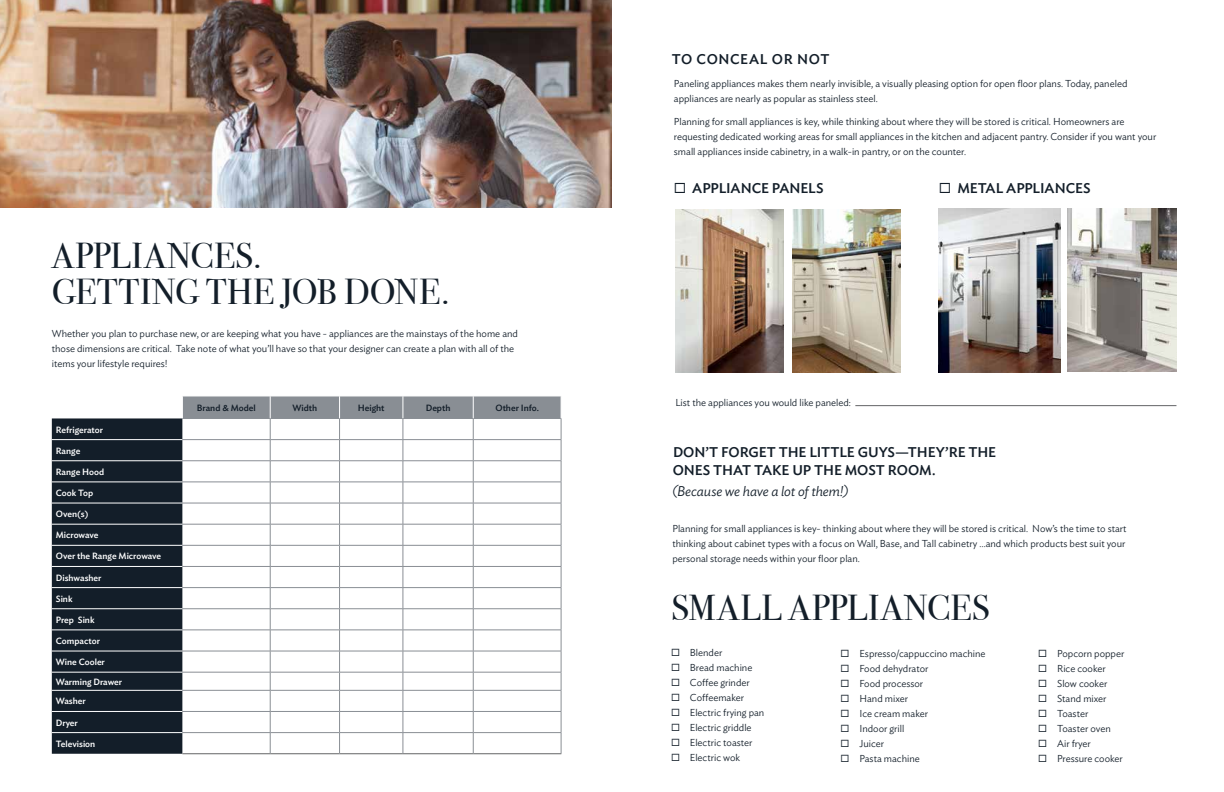
<style>
.page{position:relative;width:1224px;height:792px;background:#fff}
.page>*{position:absolute;margin:0;border:0;box-sizing:border-box;transform-origin:0 0}
.t1{font:36px/36px "Bodoni Svty Two ITCTT";letter-spacing:.005em;color:#131e29}
.t2{font:500 14px/18px "Ideal Sans";letter-spacing:-.005em;color:#131e29}
.t3{font:italic 300 14px "Ideal Sans";letter-spacing:-.01em;color:#131e29}
.t4{font:500 14px "Ideal Sans";letter-spacing:.045em;color:#131e29}
.t5{font:300 10px/15px "Ideal Sans";color:#131e29}
.t6{font:500 9px/19.6px "Ideal Sans";color:#fff}
.t7{font:500 9px "Ideal Sans";color:#131e29}
</style>
<div class="page">
<img style="left:0;top:0;width:612px;height:207px">
<div style="left:52px;top:418px;width:130px;height:336px;background:#131e29"></div>
<hr style="left:182px;top:754px;width:88px;height:1px;background:#636466">
<hr style="left:270px;top:754px;width:70px;height:1px;background:#636466">
<hr style="left:340px;top:754px;width:63px;height:1px;background:#636466">
<hr style="left:403px;top:754px;width:70px;height:1px;background:#636466">
<hr style="left:473px;top:754px;width:88px;height:1px;background:#636466">
<hr style="left:52px;top:439px;width:130px;height:1px;background:#fff">
<hr style="left:52px;top:461px;width:130px;height:1px;background:#fff">
<hr style="left:52px;top:482px;width:130px;height:1px;background:#fff">
<hr style="left:52px;top:503px;width:130px;height:1px;background:#fff">
<hr style="left:52px;top:524px;width:130px;height:1px;background:#fff">
<hr style="left:52px;top:545px;width:130px;height:1px;background:#fff">
<hr style="left:52px;top:566px;width:130px;height:1px;background:#fff">
<hr style="left:52px;top:587px;width:130px;height:1px;background:#fff">
<hr style="left:52px;top:608px;width:130px;height:1px;background:#fff">
<hr style="left:52px;top:630px;width:130px;height:1px;background:#fff">
<hr style="left:52px;top:651px;width:130px;height:1px;background:#fff">
<hr style="left:52px;top:672px;width:130px;height:1px;background:#fff">
<hr style="left:52px;top:690px;width:130px;height:1px;background:#fff">
<hr style="left:52px;top:711px;width:130px;height:1px;background:#fff">
<hr style="left:52px;top:732px;width:130px;height:1px;background:#fff">
<svg style="left:182px;top:396px;width:380px;height:358px"></svg>
<img style="left:676px;top:209px;width:107px;height:163px">
<img style="left:792px;top:209px;width:109px;height:163px">
<img style="left:939px;top:209px;width:121px;height:163px">
<img style="left:1068px;top:209px;width:108px;height:163px">
<hr style="left:855px;top:405px;width:321px;height:1px;background:#636466">
<h1 class="t1" style="left:52px;top:234px;width:400px">APPLIANCES.<br>GETTING THE JOB DONE.</h1>
<p class="t5" style="left:52px;top:325px;width:468px">Whether you plan to purchase new, or are keeping what you have - appliances are the mainstays of the home and those dimensions are critical. Take note of what you’ll have so that your designer can create a plan with all of the items your lifestyle requires!</p>
<p class="t7" style="left:197px;top:401px;width:60px">Brand &amp; Model</p>
<p class="t7" style="left:292px;top:401px;width:26px">Width</p>
<p class="t7" style="left:358px;top:401px;width:28px">Height</p>
<p class="t7" style="left:426px;top:401px;width:26px">Depth</p>
<p class="t7" style="left:495px;top:401px;width:45px">Other Info.</p>
<p class="t6" style="left:56px;top:419px;width:49px">Refrigerator</p>
<p class="t6" style="left:56px;top:440px;width:26px">Range</p>
<p class="t6" style="left:56px;top:461px;width:50px">Range Hood</p>
<p class="t6" style="left:56px;top:482px;width:39px">Cook Top</p>
<p class="t6" style="left:56px;top:504px;width:34px">Oven(s)</p>
<p class="t6" style="left:56px;top:525px;width:44px">Microwave</p>
<p class="t6" style="left:56px;top:546px;width:107px">Over the Range Microwave</p>
<p class="t6" style="left:56px;top:567px;width:47px">Dishwasher</p>
<p class="t6" style="left:56px;top:588px;width:18px">Sink</p>
<p class="t6" style="left:56px;top:609px;width:40px">Prep Sink</p>
<p class="t6" style="left:56px;top:630px;width:46px">Compactor</p>
<p class="t6" style="left:56px;top:652px;width:68px">Wine Cooler<br>Warming Drawer<br>Washer</p>
<p class="t6" style="left:56px;top:712px;width:24px">Dryer</p>
<p class="t6" style="left:56px;top:733px;width:41px">Television</p>
<h2 class="t4" style="left:672px;top:49px;width:159px">TO CONCEAL OR NOT</h2>
<p class="t5" style="left:674px;top:75px;width:455px">Paneling appliances makes them nearly invisible, a visually pleasing option for open floor plans. Today, paneled appliances are nearly as popular as stainless steel.</p>
<p class="t5" style="left:674px;top:113px;width:484px">Planning for small appliances is key, while thinking about where they will be stored is critical. Homeowners are requesting dedicated working areas for small appliances in the kitchen and adjacent pantry. Consider if you want your small appliances inside cabinetry, in a walk-in pantry, or on the counter.</p>
<h2 class="t2" style="left:674px;top:178px;width:151px">◻ APPLIANCE PANELS</h2>
<h2 class="t2" style="left:939px;top:178px;width:153px">◻ METAL APPLIANCES</h2>
<p class="t5" style="left:675px;top:394px;width:177px">List the appliances you would like paneled:</p>
<h2 class="t2" style="left:673px;top:442px;width:325px">DON’T FORGET THE LITTLE GUYS—THEY’RE THE<br>ONES THAT TAKE UP THE MOST ROOM.</h2>
<h2 class="t3" style="left:672px;top:481px;width:178px">(Because we have a lot of them!)</h2>
<p class="t5" style="left:672px;top:520px;width:456px">Planning for small appliances is key- thinking about where they will be stored is critical. Now’s the time to start thinking about cabinet types with a focus on Wall, Base, and Tall cabinetry …and which products best suit your personal storage needs within your floor plan.</p>
<h1 class="t1" style="left:671px;top:586px;width:320px">SMALL APPLIANCES</h1>
<p class="t5" style="left:671px;top:644px;width:53px">◻ Blender</p>
<p class="t5" style="left:671px;top:659px;width:83px">◻ Bread machine</p>
<p class="t5" style="left:671px;top:674px;width:80px">◻ Coffee grinder</p>
<p class="t5" style="left:671px;top:689px;width:75px">◻ Coffeemaker</p>
<p class="t5" style="left:671px;top:704px;width:95px">◻ Electric frying pan</p>
<p class="t5" style="left:671px;top:719px;width:82px">◻ Electric griddle</p>
<p class="t5" style="left:671px;top:734px;width:83px">◻ Electric toaster</p>
<p class="t5" style="left:671px;top:749px;width:71px">◻ Electric wok</p>
<p class="t5" style="left:841px;top:645px;width:147px">◻ Espresso/cappuccino machine</p>
<p class="t5" style="left:841px;top:660px;width:89px">◻ Food dehydrator</p>
<p class="t5" style="left:841px;top:675px;width:84px">◻ Food processor</p>
<p class="t5" style="left:841px;top:690px;width:69px">◻ Hand mixer</p>
<p class="t5" style="left:841px;top:705px;width:89px">◻ Ice cream maker</p>
<p class="t5" style="left:841px;top:720px;width:65px">◻ Indoor grill</p>
<p class="t5" style="left:841px;top:735px;width:45px">◻ Juicer</p>
<p class="t5" style="left:841px;top:750px;width:81px">◻ Pasta machine</p>
<p class="t5" style="left:1038px;top:645px;width:88px">◻ Popcorn popper</p>
<p class="t5" style="left:1038px;top:660px;width:69px">◻ Rice cooker</p>
<p class="t5" style="left:1038px;top:675px;width:71px">◻ Slow cooker</p>
<p class="t5" style="left:1038px;top:690px;width:70px">◻ Stand mixer</p>
<p class="t5" style="left:1038px;top:705px;width:52px">◻ Toaster</p>
<p class="t5" style="left:1038px;top:720px;width:74px">◻ Toaster oven</p>
<p class="t5" style="left:1038px;top:735px;width:54px">◻ Air fryer</p>
<p class="t5" style="left:1038px;top:750px;width:86px">◻ Pressure cooker</p>
</div>
